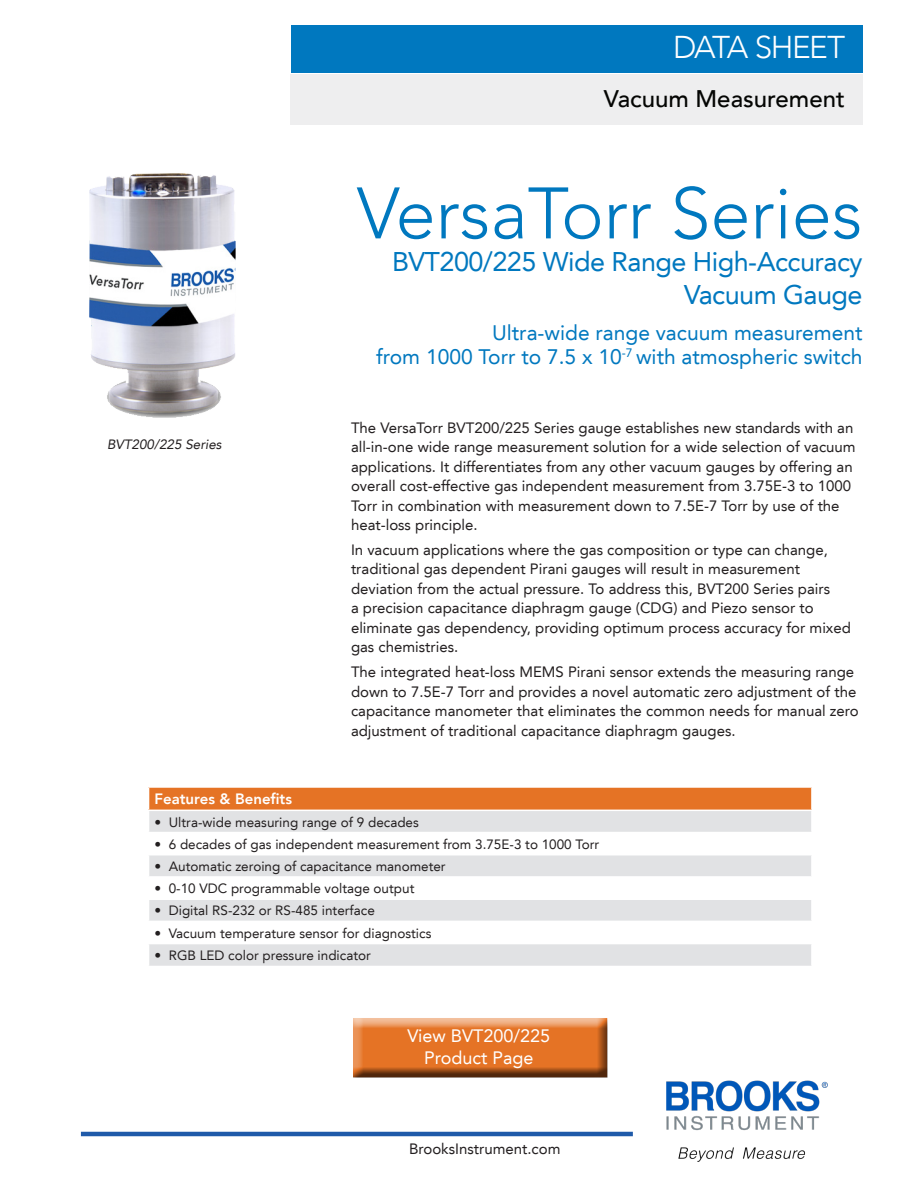
<style>
.page{position:relative;width:918px;height:1188px;background:#fff}
.page>*{position:absolute;margin:0;border:0;box-sizing:border-box;transform-origin:0 0}
.bro-Body_SH2{font:300 72px "Avenir LT";color:#0078bf}
.bro-Coverline{font:300 31.5px "Avenir LT";letter-spacing:-.055em;color:#fff}
.bro-Body_SH2-2{font:27px/33px "Avenir LT";letter-spacing:-.02em;color:#0078bf;text-align:right}
.t1{font:500 24px "Avenir LT";color:#040503}
.bro-Body_SH2-3{font:21px/24px "Avenir LT";color:#0078bf;text-align:right}
.t2{font:18px "Avenir LT";color:#fff}
.Body_text{font:15px/19.5px "Avenir LT";color:#231f20}
.t3{font:800 15px "Avenir LT";color:#fff}
.t4{font:13.5px "Avenir LT";color:#231f20}
.t5{font:italic 13.5px "Avenir LT";color:#231f20}
</style>
<div class="page">
<div style="left:291px;top:25px;width:572px;height:48px;background:#0078bf"></div>
<div style="left:291px;top:75px;width:572px;height:50px;background:#eeeeef"></div>
<hr style="left:81px;top:1132px;width:552px;height:4px;background:#1f5aa9">
<img style="left:666px;top:1080px;width:162px;height:82px">
<img style="left:89px;top:173px;width:147px;height:245px">
<div style="left:149px;top:787px;width:663px;height:23px;background:#e57325"></div>
<div style="left:149px;top:811px;width:662px;height:155px;background:#e1e2e4"></div>
<div style="left:149px;top:833px;width:663px;height:22px;background:#fff"></div>
<div style="left:149px;top:877px;width:663px;height:22px;background:#fff"></div>
<div style="left:149px;top:921px;width:663px;height:23px;background:#fff"></div>
<hr style="left:148px;top:786px;width:665px;height:2px;background:#fff">
<hr style="left:811px;top:788px;width:2px;height:22px;background:#fff">
<hr style="left:148px;top:832px;width:665px;height:1px;background:#fff">
<hr style="left:148px;top:876px;width:665px;height:2px;background:#fff">
<hr style="left:148px;top:898px;width:665px;height:2px;background:#fff">
<div style="left:345px;top:1013px;width:270px;height:72px;background:#231f20;opacity:.75"></div>
<p class="bro-Coverline" style="left:673px;top:29px;width:174px">DATA SHEET</p>
<p class="t1" style="left:604px;top:85px;width:242px">Vacuum Measurement</p>
<p class="t5" style="left:107px;top:437px;width:116px">BVT200/225 Series</p>
<p class="bro-Body_SH2" style="left:357px;top:171px;width:507px">VersaTorr Series</p>
<p class="bro-Body_SH2-2" style="left:392px;top:246px;width:472px">BVT200/225 Wide Range High-Accuracy<br>Vacuum Gauge</p>
<p class="bro-Body_SH2-3" style="left:376px;top:321px;width:488px">Ultra-wide range vacuum measurement<br>from 1000 Torr to 7.5 x 10<sup>-7</sup> with atmospheric switch</p>
<p class="Body_text" style="left:351px;top:418px;width:506px">The VersaTorr BVT200/225 Series gauge establishes new standards with an all-in-one wide range measurement solution for a wide selection of vacuum applications. It differentiates from any other vacuum gauges by offering an overall cost-effective gas independent measurement from 3.75E-3 to 1000<br>Torr in combination with measurement down to 7.5E-7 Torr by use of the heat-loss principle.</p>
<p class="Body_text" style="left:351px;top:540px;width:501px">In vacuum applications where the gas composition or type can change, traditional gas dependent Pirani gauges will result in measurement deviation from the actual pressure. To address this, BVT200 Series pairs<br>a precision capacitance diaphragm gauge (CDG) and Piezo sensor to eliminate gas dependency, providing optimum process accuracy for mixed gas chemistries.</p>
<p class="Body_text" style="left:351px;top:663px;width:509px">The integrated heat-loss MEMS Pirani sensor extends the measuring range down to 7.5E-7 Torr and provides a novel automatic zero adjustment of the capacitance manometer that eliminates the common needs for manual zero adjustment of traditional capacitance diaphragm gauges.</p>
<p class="t3" style="left:155px;top:790px;width:139px">Features &amp; Benefits</p>
<p class="t4" style="left:155px;top:814px;width:266px">• Ultra-wide measuring range of 9 decades</p>
<p class="t4" style="left:155px;top:836px;width:446px">• 6 decades of gas independent measurement from 3.75E-3 to 1000 Torr</p>
<p class="t4" style="left:155px;top:858px;width:293px">• Automatic zeroing of capacitance manometer</p>
<p class="t4" style="left:155px;top:881px;width:261px">• 0-10 VDC programmable voltage output</p>
<p class="t4" style="left:155px;top:903px;width:222px">• Digital RS-232 or RS-485 interface</p>
<p class="t4" style="left:155px;top:925px;width:278px">• Vacuum temperature sensor for diagnostics</p>
<p class="t4" style="left:155px;top:947px;width:218px">• RGB LED color pressure indicator</p>
<p class="t2" style="left:408px;top:1025px;width:144px">View BVT200/225</p>
<p class="t2" style="left:424px;top:1047px;width:111px">Product Page</p>
<p class="Body_text" style="left:409px;top:1140px;width:153px">BrooksInstrument.com</p>
</div>
